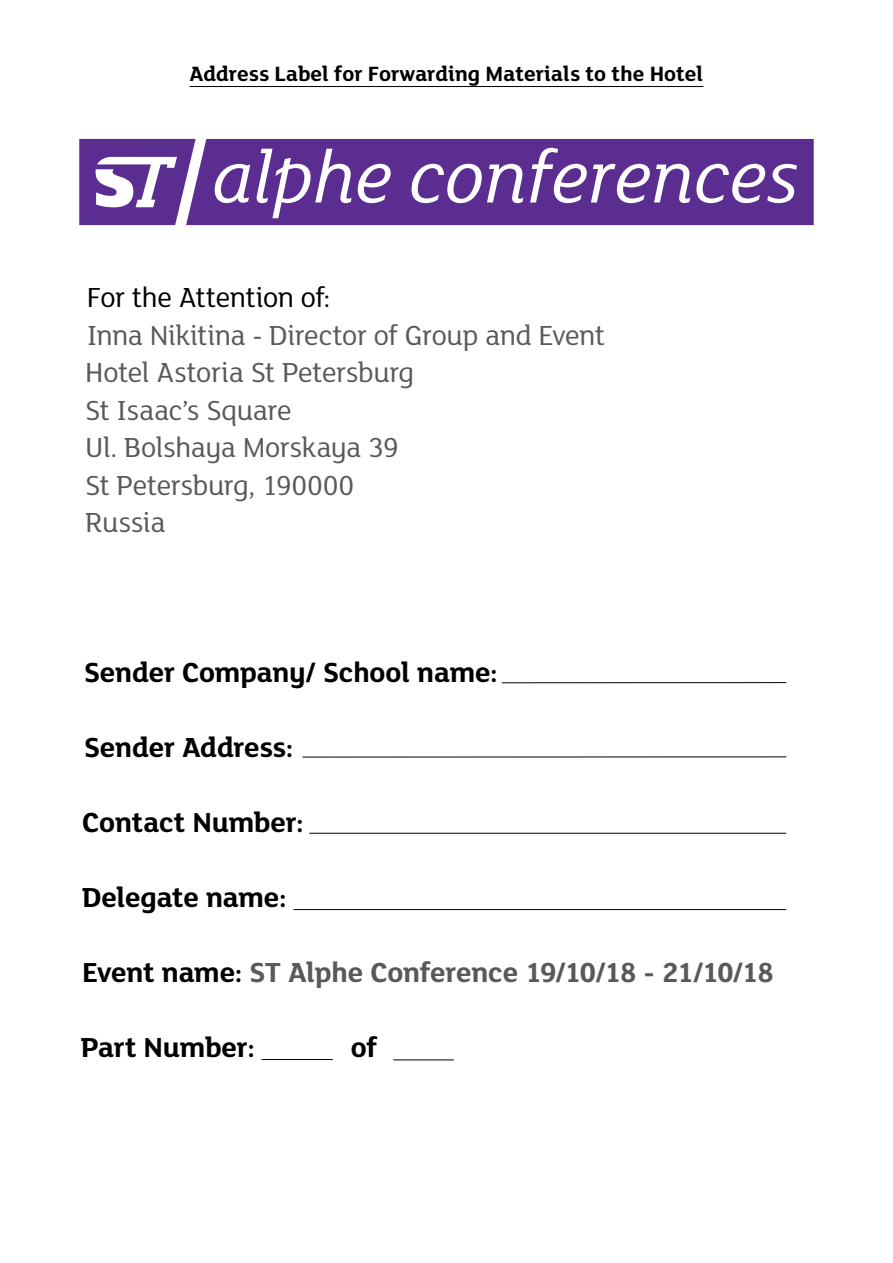
<style>
.page{position:relative;width:893px;height:1263px;background:#fff}
.page>*{position:absolute;margin:0;border:0;box-sizing:border-box;transform-origin:0 0}
.t1{font:30px/37.5px "FS Lola Regular";letter-spacing:-.015em;color:#58595b}
.t2{font:30px "FS Lola Bold Regular";letter-spacing:-.01em;color:#000}
.t3{font:30px "FS Lola Bold Regular";letter-spacing:-.01em;color:#58595b}
.t4{font:30px "FS Lola Regular";letter-spacing:-.015em;color:#000}
.t5{font:22.5px "FS Lola Bold Regular";color:#000}
.s1{color:#000}
</style>
<div class="page">
<hr style="left:309px;top:833px;width:477px;height:1px;background:#000">
<hr style="left:294px;top:909px;width:492px;height:1px;background:#000">
<hr style="left:502px;top:682px;width:284px;height:1px;background:#000">
<hr style="left:393px;top:1060px;width:61px;height:1px;background:#000">
<hr style="left:190px;top:86px;width:513px;height:1px;background:#000">
<hr style="left:302px;top:757px;width:484px;height:1px;background:#000">
<hr style="left:261px;top:1059px;width:72px;height:1px;background:#000">
<div style="left:196px;top:139px;width:618px;height:86px;background:#5c2d91"></div>
<svg style="left:215px;top:164px;width:35px;height:39px"></svg>
<svg style="left:257px;top:149px;width:95px;height:69px"></svg>
<svg style="left:358px;top:164px;width:33px;height:39px"></svg>
<svg style="left:411px;top:164px;width:112px;height:39px"></svg>
<svg style="left:530px;top:148px;width:160px;height:55px"></svg>
<svg style="left:696px;top:164px;width:101px;height:39px"></svg>
<svg style="left:79px;top:139px;width:117px;height:86px"></svg>
<p class="t5" style="left:190px;top:61px;width:515px">Address Label for Forwarding Materials to the Hotel</p>
<p class="t4" style="left:87px;top:282px;width:245px">For the Attention of:</p>
<p class="t1" style="left:85px;top:317px;width:521px">Inna Nikitina - Director of Group and Event<br>Hotel Astoria St Petersburg<br>St Isaac’s Square<br>Ul. Bolshaya Morskaya 39<br>St Petersburg, 190000<br>Russia</p>
<p class="t2" style="left:84px;top:656px;width:415px">Sender Company/ School name:</p>
<p class="t2" style="left:84px;top:731px;width:211px">Sender Address:</p>
<p class="t2" style="left:82px;top:806px;width:223px">Contact Number:</p>
<p class="t2" style="left:82px;top:881px;width:206px">Delegate name:</p>
<p class="t3" style="left:82px;top:956px;width:693px"><span class="s1">Event name:</span> ST Alphe Conference 19/10/18 - 21/10/18</p>
<p class="t2" style="left:81px;top:1031px;width:176px">Part Number:</p>
<p class="t2" style="left:351px;top:1031px;width:28px">of</p>
</div>
